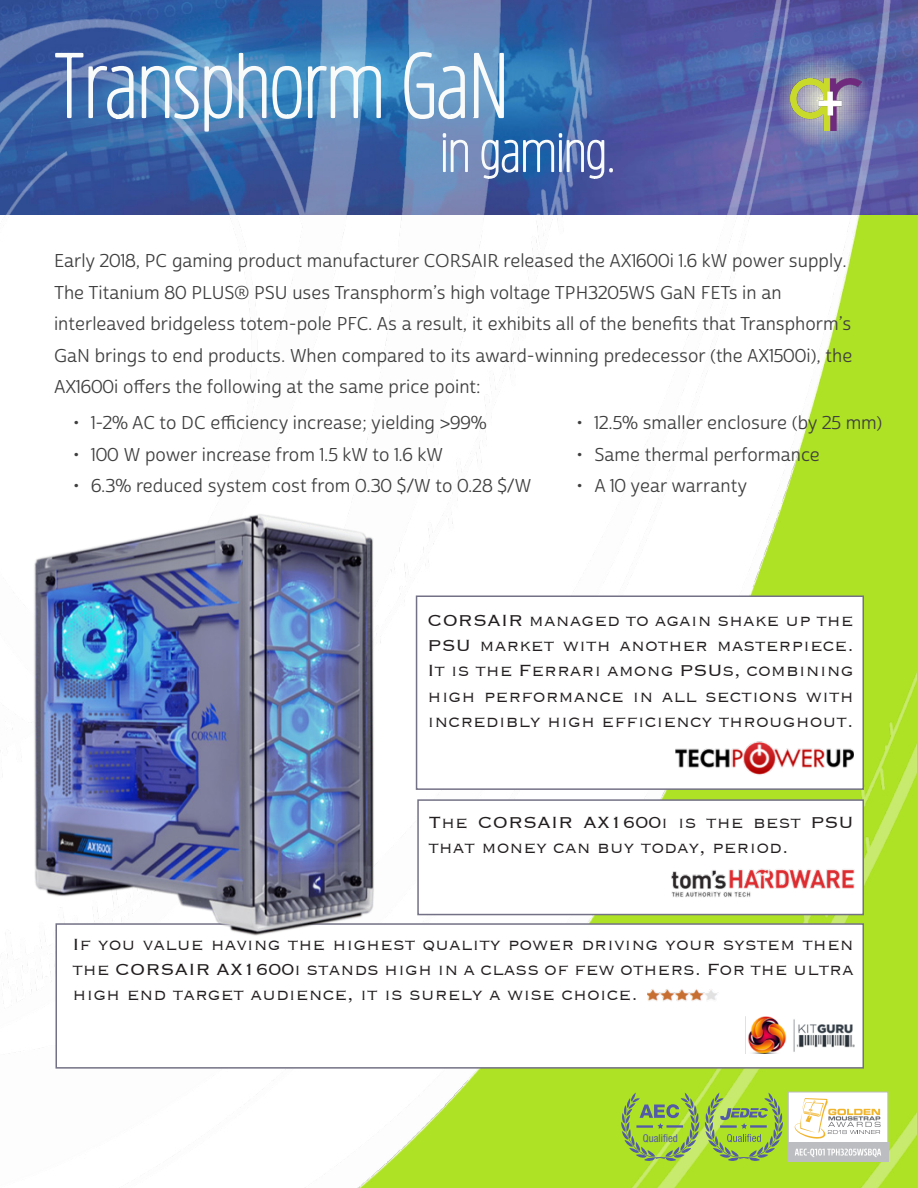
<style>
.page{position:relative;width:918px;height:1188px;background:#fff}
.page>*{position:absolute;margin:0;border:0;box-sizing:border-box;transform-origin:0 0}
.t1{font:300 21px/25.2px "Copperplate";color:#231f20;text-align:justify}
.t2{font:18px/31.5px "Cabrito Sans Nor Reg";color:#3f3f3f}
.t3{font:condensed 10.8px "Helvetica Neue LT Std";color:#535ba8}
</style>
<div class="page">
<img style="left:0;top:0;width:916px;height:1188px">
<svg style="left:621px;top:1093px;width:78px;height:68px;background:#9cc546"></svg>
<hr style="left:666px;top:1125px;width:17px;height:3px;background:#535ba8">
<hr style="left:636px;top:1125px;width:17px;height:3px;background:#535ba8">
<div style="left:788px;top:1092px;width:100px;height:60px;background:#fff"></div>
<div style="left:788px;top:1092px;width:100px;height:61px;border:1px solid #bcbdc0"></div>
<div style="left:788px;top:1143px;width:100px;height:19px;background:#bcbdc0"></div>
<svg style="left:795px;top:1149px;width:86px;height:8px"></svg>
<svg style="left:794px;top:1098px;width:87px;height:41px"></svg>
<svg style="left:705px;top:1093px;width:78px;height:68px;background:#9bc349"></svg>
<hr style="left:750px;top:1125px;width:17px;height:3px;background:#535ba8">
<hr style="left:720px;top:1125px;width:17px;height:3px;background:#535ba8">
<img style="left:761px;top:54px;width:115px;height:97px">
<img style="left:790px;top:79px;width:72px;height:52px">
<div style="left:417px;top:799px;width:447px;height:116px;background:#fff;border:2px solid #737185"></div>
<img style="left:671px;top:858px;width:193px;height:50px">
<div style="left:56px;top:923px;width:808px;height:146px;background:#fff;border:2px solid #737185"></div>
<img style="left:647px;top:989px;width:71px;height:12px">
<div style="left:416px;top:596px;width:448px;height:194px;background:#fff;border:2px solid #737185"></div>
<img style="left:675px;top:741px;width:179px;height:34px">
<img style="left:745px;top:1016px;width:110px;height:38px">
<img style="left:0;top:472px;width:447px;height:480px">
<svg style="left:54px;top:1px;width:81px;height:289px"></svg>
<svg style="left:141px;top:0;width:241px;height:290px"></svg>
<svg style="left:403px;top:0;width:210px;height:283px"></svg>
<svg style="left:75px;top:452px;width:3px;height:4px"></svg>
<svg style="left:578px;top:421px;width:4px;height:3px"></svg>
<svg style="left:578px;top:452px;width:4px;height:4px"></svg>
<svg style="left:578px;top:484px;width:4px;height:3px"></svg>
<p class="t2" style="left:54px;top:246px;width:800px">Early 2018, PC gaming product manufacturer CORSAIR released the AX1600i 1.6 kW power supply.<br>The Titanium 80 PLUS® PSU uses Transphorm’s high voltage TPH3205WS GaN FETs in an interleaved bridgeless totem-pole PFC. As a result, it exhibits all of the benefits that Transphorm’s GaN brings to end products. When compared to its award-winning predecessor (the AX1500i), the AX1600i offers the following at the same price point:</p>
<p class="t2" style="left:91px;top:408px;width:397px">1-2% AC to DC efficiency increase; yielding &gt;99%</p>
<p class="t2" style="left:91px;top:439px;width:353px">100 W power increase from 1.5 kW to 1.6 kW</p>
<p class="t2" style="left:91px;top:471px;width:442px">6.3% reduced system cost from 0.30 $/W to 0.28 $/W</p>
<p class="t2" style="left:595px;top:408px;width:289px">12.5% smaller enclosure (by 25 mm)</p>
<p class="t2" style="left:595px;top:439px;width:227px">Same thermal performance</p>
<p class="t2" style="left:595px;top:471px;width:154px">A 10 year warranty</p>
<p class="t1" style="left:428px;top:607px;width:428px">CORSAIR managed to again shake up the PSU market with another masterpiece.<br>It is the Ferrari among PSUs, combining high performance in all sections with incredibly high efficiency throughout.</p>
<p class="t1" style="left:428px;top:809px;width:427px">The CORSAIR AX1600i is the best PSU that money can buy today, period.</p>
<p class="t1" style="left:72px;top:930px;width:783px">If you value having the highest quality power driving your system then the CORSAIR AX1600i stands high in a class of few others. For the ultra high end target audience, it is surely a wise choice.</p>
<p class="t3" style="left:643px;top:1132px;width:36px">Qualified</p>
</div>
